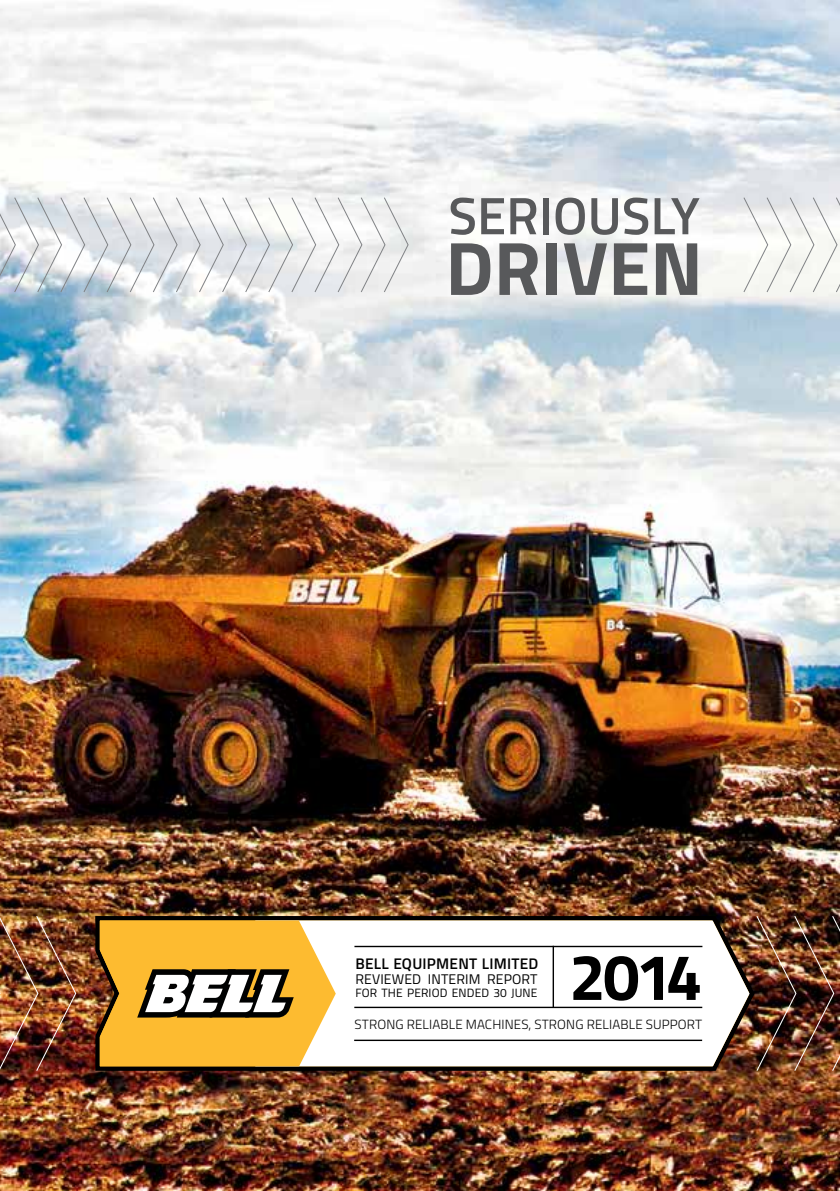
<style>
.page{position:relative;width:840px;height:1191px;background:#fff}
.page>*{position:absolute;margin:0;border:0;box-sizing:border-box;transform-origin:0 0}
.t1{font:700 75.8px "Titillium";color:#58595b}
.t2{font:700 65.2px "Titillium";color:#000}
.t3{font:600 52.6px "Titillium";color:#58595b}
.t4{font:600 15.4px "Titillium";letter-spacing:.015em;color:#000}
.t5{font:14px "Titillium";letter-spacing:.01em;color:#000}
.t6{font:300 13.4px "Titillium";letter-spacing:.01em;color:#000}
.t7{font:12px "Titillium";letter-spacing:.01em;color:#000}
</style>
<div class="page">
<img style="left:0;top:0;width:839px;height:1191px">
<img style="left:683px;top:875px;width:156px;height:197px">
<img style="left:0;top:914px;width:77px;height:158px">
<img style="left:92px;top:912px;width:665px;height:161px">
<svg style="left:335px;top:920px;width:414px;height:146px"></svg>
<svg style="left:100px;top:920px;width:235px;height:146px"></svg>
<hr style="left:552px;top:945px;width:1px;height:62px;background:#000">
<hr style="left:354px;top:1006px;width:348px;height:2px;background:#000">
<hr style="left:354px;top:1039px;width:347px;height:2px;background:#000">
<hr style="left:354px;top:945px;width:348px;height:2px;background:#000">
<svg style="left:742px;top:197px;width:97px;height:96px"></svg>
<svg style="left:0;top:197px;width:408px;height:96px"></svg>
<h3 class="t3" style="left:448px;top:176px;width:253px">SERIOUSLY</h3>
<h1 class="t1" style="left:445px;top:210px;width:259px">DRIVEN</h1>
<h2 class="t2" style="left:569px;top:927px;width:134px">2014</h2>
<p class="t6" style="left:354px;top:1014px;width:349px">STRONG RELIABLE MACHINES, STRONG RELIABLE SUPPORT</p>
<p class="t4" style="left:355px;top:952px;width:184px">BELL EQUIPMENT LIMITED</p>
<p class="t5" style="left:355px;top:968px;width:183px">REVIEWED INTERIM REPORT</p>
<p class="t7" style="left:355px;top:983px;width:183px">FOR THE PERIOD ENDED 30 JUNE</p>
</div>
